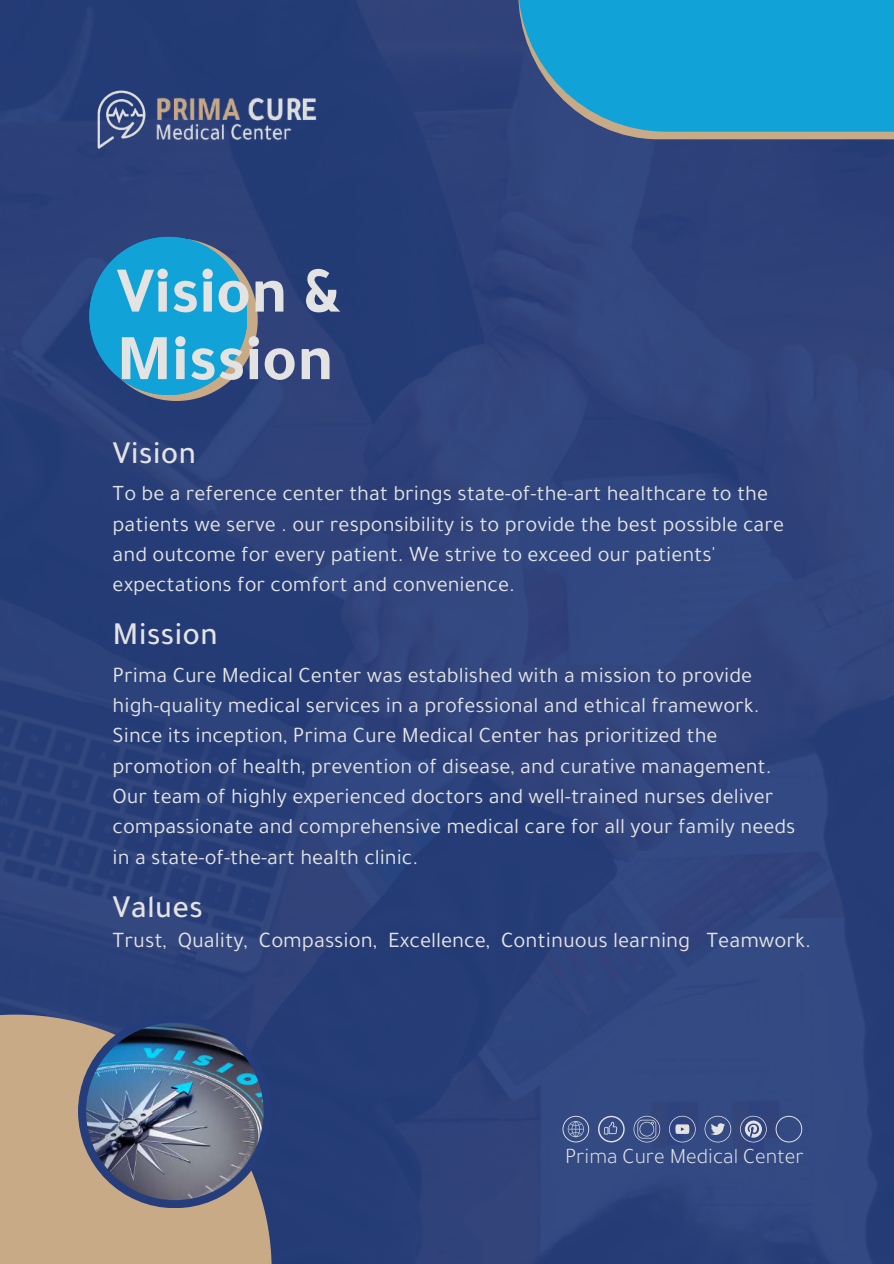
<style>
.page{position:relative;width:894px;height:1264px;background:#fff}
.page>*{position:absolute;margin:0;border:0;box-sizing:border-box;transform-origin:0 0}
.t1{font:700 66.3px/67.5px "Tajawal";color:#e3e3e3}
.t2{font:500 32.55px "Tajawal";color:#e3e3e3}
.t3{font:22.5px "Tajawal";color:#e3e3e3}
.t4{font:22.2px/30.3px "Tajawal";color:#e3e3e3}
.t5{font:300 22.05px "Tajawal";color:#e3e3e3}
</style>
<div class="page">
<img style="left:0;top:0;width:893px;height:1263px">
<svg style="left:89px;top:237px;width:168px;height:163px;background:#228dbd"></svg>
<svg style="left:0;top:1014px;width:271px;height:249px;background:#b69e84"></svg>
<div style="left:78px;top:1014px;width:193px;height:194px;background:#253d7b;border-radius:50%"></div>
<img style="left:86px;top:1022px;width:177px;height:178px;border-radius:50%">
<svg style="left:518px;top:132px;width:375px;height:7px;background:#9b8d83"></svg>
<div style="left:518px;top:0;width:375px;height:132px;background:#11a2d7"></div>
<svg style="left:598px;top:1115px;width:26px;height:27px"></svg>
<svg style="left:633px;top:1115px;width:27px;height:27px"></svg>
<svg style="left:669px;top:1115px;width:26px;height:27px"></svg>
<svg style="left:739px;top:1115px;width:27px;height:27px"></svg>
<svg style="left:704px;top:1115px;width:27px;height:27px"></svg>
<svg style="left:562px;top:1115px;width:27px;height:27px"></svg>
<svg style="left:775px;top:1115px;width:27px;height:27px"></svg>
<img style="left:89px;top:89px;width:61px;height:60px">
<img style="left:150px;top:98px;width:183px;height:42px">
<h1 class="t1" style="left:116px;top:268px;width:228px">Vision &amp;<br>Mission</h1>
<h2 class="t2" style="left:113px;top:442px;width:85px">Vision</h2>
<p class="t4" style="left:113px;top:482px;width:672px">To be a reference center that brings state-of-the-art healthcare to the patients we serve . our responsibility is to provide the best possible care and outcome for every patient. We strive to exceed our patients' expectations for comfort and convenience.</p>
<h2 class="t2" style="left:113px;top:623px;width:107px">Mission</h2>
<p class="t4" style="left:113px;top:663px;width:684px">Prima Cure Medical Center was established with a mission to provide high-quality medical services in a professional and ethical framework.<br>Since its inception, Prima Cure Medical Center has prioritized the promotion of health, prevention of disease, and curative management.<br>Our team of highly experienced doctors and well-trained nurses deliver compassionate and comprehensive medical care for all your family needs in a state-of-the-art health clinic.</p>
<h2 class="t2" style="left:113px;top:896px;width:92px">Values</h2>
<p class="t3" style="left:113px;top:932px;width:700px">Trust, Quality, Compassion, Excellence, Continuous learning Teamwork.</p>
<p class="t5" style="left:565px;top:1149px;width:240px">Prima Cure Medical Center</p>
</div>
